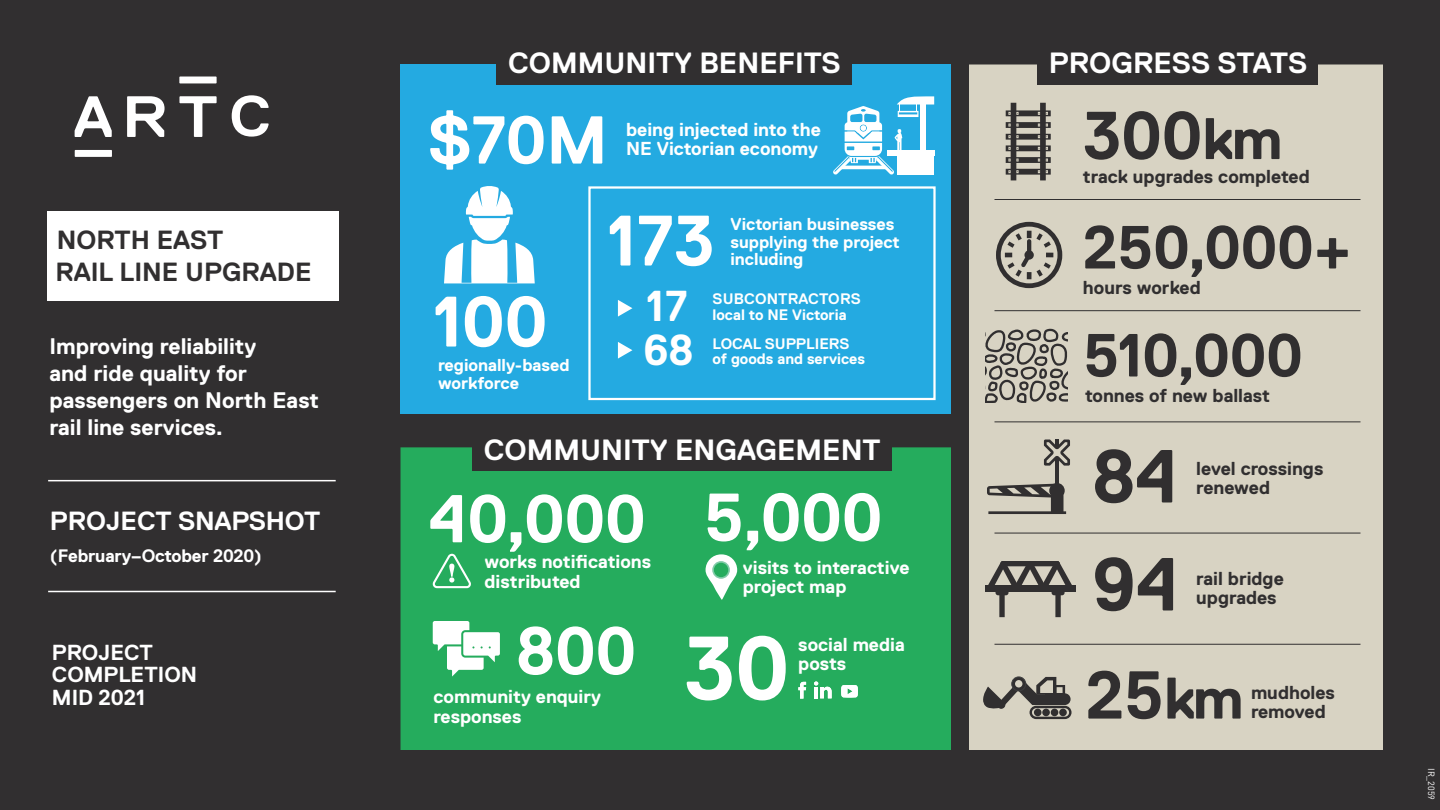
<style>
.page{position:relative;width:1440px;height:810px;background:#312f30}
.page>*{position:absolute;margin:0;border:0;box-sizing:border-box;transform-origin:0 0}
.t1{font:700 75px/108px "Replica";color:#312f30}
.t2{font:700 71.25px "Replica";color:#fff}
.t3{font:700 67.5px/132px "Replica";color:#fff}
.t4{font:700 67.5px "Replica";color:#312f30}
.t5{font:700 60.75px/108px "Replica";color:#312f30}
.t6{font:700 43.2px/44.5px "Replica";color:#fff}
.t7{font:700 29.25px "Replica";color:#fff}
.t8{font:700 26.25px/31.6px "Replica";color:#312f30}
.t9{font:700 26.25px "Replica";letter-spacing:-.01em;color:#fff}
.t10{font:700 22.5px/27px "Replica";color:#fff}
.t11{font:700 21.75px/22.5px "Replica";color:#fff}
.t12{font:700 18.75px/19.5px "Replica";color:#fff}
.t13{font:700 18.75px/18.8px "Replica";color:#312f30}
.t14{font:700 18px "Replica";letter-spacing:-.01em;color:#fff}
.t15{font:700 17.25px/17.2px "Replica";color:#fff}
.t16{font:700 15.15px/15.1px "Replica";color:#fff}
.t17{font:9px "DINOT";color:#fff}
.s1{font-size:90px}
.s2{font-size:58.5px}
</style>
<div class="page">
<div style="left:400px;top:64px;width:551px;height:350px;background:#24aae1"></div>
<div style="left:401px;top:447px;width:550px;height:303px;background:#25ac5d"></div>
<div style="left:588px;top:186px;width:348px;height:214px;background:#24aae1;border:2px solid #fff"></div>
<div style="left:969px;top:64px;width:414px;height:686px;background:#d8d3c3"></div>
<svg style="left:444px;top:186px;width:91px;height:97px"></svg>
<svg style="left:75px;top:150px;width:37px;height:7px"></svg>
<svg style="left:179px;top:77px;width:38px;height:6px"></svg>
<svg style="left:75px;top:96px;width:37px;height:41px"></svg>
<svg style="left:179px;top:96px;width:38px;height:41px"></svg>
<svg style="left:127px;top:96px;width:38px;height:41px"></svg>
<svg style="left:232px;top:95px;width:37px;height:42px"></svg>
<svg style="left:618px;top:300px;width:14px;height:17px"></svg>
<svg style="left:618px;top:342px;width:14px;height:17px"></svg>
<svg style="left:1006px;top:103px;width:45px;height:77px"></svg>
<svg style="left:996px;top:222px;width:66px;height:66px"></svg>
<svg style="left:433px;top:621px;width:67px;height:56px;background:#a8ddbe"></svg>
<svg style="left:798px;top:682px;width:8px;height:17px"></svg>
<svg style="left:814px;top:682px;width:18px;height:16px"></svg>
<svg style="left:841px;top:685px;width:17px;height:13px"></svg>
<svg style="left:1044px;top:440px;width:26px;height:26px"></svg>
<hr style="left:1055px;top:458px;width:4px;height:27px;background:#312f30">
<svg style="left:987px;top:483px;width:79px;height:31px"></svg>
<div style="left:985px;top:585px;width:91px;height:7px;background:#312f30"></div>
<svg style="left:987px;top:561px;width:87px;height:56px"></svg>
<hr style="left:994px;top:199px;width:366px;height:1px;background:#312f30">
<hr style="left:994px;top:310px;width:366px;height:1px;background:#312f30">
<hr style="left:994px;top:422px;width:366px;height:1px;background:#312f30">
<hr style="left:994px;top:533px;width:366px;height:1px;background:#312f30">
<hr style="left:994px;top:644px;width:366px;height:1px;background:#312f30">
<svg style="left:433px;top:554px;width:38px;height:34px"></svg>
<svg style="left:986px;top:328px;width:82px;height:75px"></svg>
<div style="left:47px;top:212px;width:292px;height:89px;background:#fff"></div>
<hr style="left:48px;top:591px;width:288px;height:1px;background:#fff">
<hr style="left:48px;top:480px;width:288px;height:1px;background:#fff">
<div style="left:473px;top:425px;width:419px;height:46px;background:#312f30"></div>
<div style="left:1038px;top:39px;width:280px;height:46px;background:#312f30"></div>
<div style="left:497px;top:39px;width:355px;height:46px;background:#312f30"></div>
<svg style="left:983px;top:677px;width:89px;height:42px"></svg>
<svg style="left:833px;top:96px;width:101px;height:79px"></svg>
<svg style="left:706px;top:554px;width:31px;height:46px"></svg>
<svg style="left:712px;top:561px;width:18px;height:18px"></svg>
<div style="left:714px;top:563px;width:14px;height:14px;background:#25ac5d;border-radius:50%"></div>
<h3 class="t8" style="left:55px;top:225px;width:258px">NORTH EAST<br>RAIL LINE UPGRADE</h3>
<p class="t10" style="left:50px;top:333px;width:271px">Improving reliability<br>and ride quality for passengers on North East rail line services.</p>
<h3 class="t9" style="left:50px;top:506px;width:272px">PROJECT SNAPSHOT</h3>
<p class="t14" style="left:50px;top:546px;width:213px">(February–October 2020)</p>
<p class="t11" style="left:52px;top:641px;width:147px">PROJECT<br>COMPLETION<br>MID 2021</p>
<h3 class="t7" style="left:508px;top:47px;width:334px">COMMUNITY BENEFITS</h3>
<h3 class="t7" style="left:1049px;top:47px;width:260px">PROGRESS STATS</h3>
<h3 class="t3" style="left:428px;top:74px;width:182px">$70M</h3>
<p class="t12" style="left:626px;top:119px;width:196px">being injected into the<br>NE Victorian economy</p>
<h2 class="t2" style="left:433px;top:282px;width:116px">100</h2>
<p class="t15" style="left:438px;top:357px;width:133px">regionally-based workforce</p>
<h2 class="t2" style="left:607px;top:201px;width:109px">173</h2>
<h3 class="t6" style="left:643px;top:283px;width:52px">17<br>68</h3>
<p class="t15" style="left:730px;top:216px;width:171px">Victorian businesses supplying the project including</p>
<p class="t16" style="left:712px;top:292px;width:150px">SUBCONTRACTORS local to NE Victoria</p>
<p class="t16" style="left:712px;top:336px;width:154px">LOCAL SUPPLIERS of goods and services</p>
<h3 class="t7" style="left:484px;top:433px;width:398px">COMMUNITY ENGAGEMENT</h3>
<h3 class="t3" style="left:704px;top:452px;width:180px">5,000</h3>
<h3 class="t3" style="left:516px;top:453px;width:275px;text-indent:-87px">40,000<br>800 <span class="s1">30</span></h3>
<p class="t12" style="left:484px;top:552px;width:168px">works notifications distributed</p>
<p class="t12" style="left:743px;top:557px;width:168px">visits to interactive project map</p>
<p class="t12" style="left:798px;top:635px;width:108px">social media posts</p>
<p class="t12" style="left:434px;top:687px;width:169px">community enquiry responses</p>
<h3 class="t4" style="left:1083px;top:98px;width:201px">300<span class="s2">km</span></h3>
<p class="t13" style="left:1083px;top:167px;width:228px">track upgrades completed</p>
<h3 class="t5" style="left:1083px;top:194px;width:270px">250,000+<br>510,000</h3>
<p class="t13" style="left:1083px;top:278px;width:119px">hours worked</p>
<p class="t13" style="left:1085px;top:386px;width:187px">tonnes of new ballast</p>
<h1 class="t1" style="left:1092px;top:423px;width:89px">84<br>94</h1>
<p class="t13" style="left:1196px;top:459px;width:129px">level crossings renewed</p>
<p class="t13" style="left:1196px;top:569px;width:89px">rail bridge upgrades</p>
<h3 class="t4" style="left:1086px;top:658px;width:159px">25<span class="s2">km</span></h3>
<p class="t13" style="left:1251px;top:683px;width:85px">mudholes removed</p>
<p class="t17" style="left:1438px;top:768px;width:34px;rotate:90deg">IR_2059</p>
</div>
